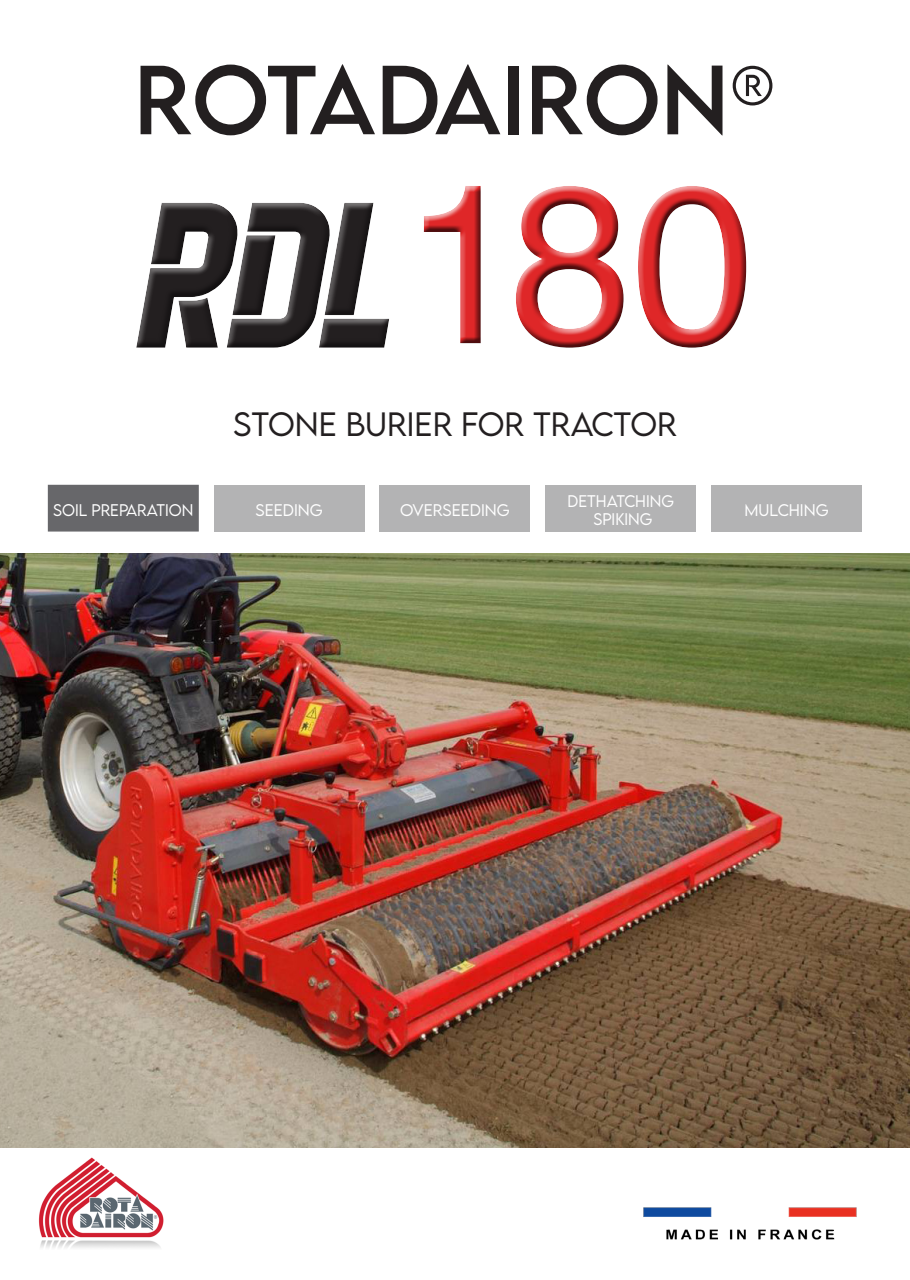
<style>
.page{position:relative;width:910px;height:1280px;background:#fff}
.page>*{position:absolute;margin:0;border:0;box-sizing:border-box;transform-origin:0 0}
.t1{font:225px "Swiss 721 BT";color:#df2728}
.t2{font:87px "LEMONMILK";color:#231f20}
.t3{font:300 30px "LEMONMILK";color:#231f20}
.t4{font:300 15px "LEMONMILK";color:#fff}
</style>
<div class="page">
<img style="left:0;top:553px;width:910px;height:595px">
<img style="left:643px;top:1207px;width:214px;height:33px">
<img style="left:38px;top:1157px;width:126px;height:91px">
<div style="left:48px;top:485px;width:151px;height:46px;background:#67676a"></div>
<div style="left:214px;top:485px;width:151px;height:46px;background:#b3b3b4"></div>
<div style="left:379px;top:485px;width:151px;height:46px;background:#b3b3b4"></div>
<div style="left:545px;top:485px;width:151px;height:46px;background:#b3b3b4"></div>
<div style="left:711px;top:485px;width:151px;height:46px;background:#b3b3b4"></div>
<div style="left:129px;top:197px;width:270px;height:161px;background:#231f20;opacity:.75"></div>
<div style="left:418px;top:181px;width:335px;height:173px;background:#231f20;opacity:.75"></div>
<p class="t2" style="left:134px;top:43px;width:644px">ROTADAIRON®</p>
<h1 class="t1" style="left:403px;top:126px;width:353px">180</h1>
<p class="t3" style="left:233px;top:405px;width:445px">STONE BURIER FOR TRACTOR</p>
<p class="t4" style="left:53px;top:501px;width:142px">SOIL PREPARATION</p>
<p class="t4" style="left:256px;top:501px;width:69px">SEEDING</p>
<p class="t4" style="left:400px;top:501px;width:111px">OVERSEEDING</p>
<p class="t4" style="left:568px;top:492px;width:10px">DET</p>
<p class="t4" style="left:596px;top:492px;width:67px">HATCHING</p>
<p class="t4" style="left:593px;top:510px;width:60px">SPIKING</p>
<p class="t4" style="left:745px;top:501px;width:86px">MULCHING</p>
</div>
